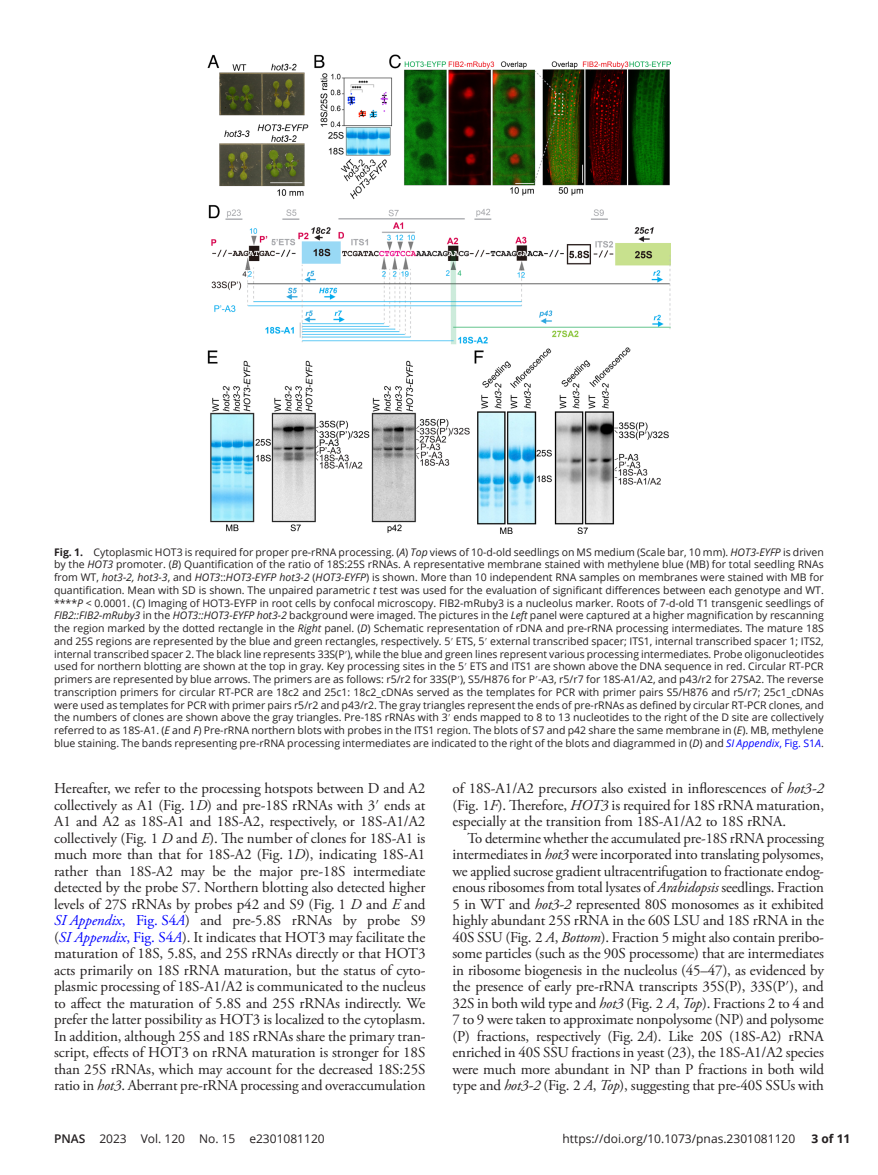
<style>
.page{position:relative;width:878px;height:1175px;background:#fff}
.page>*{position:absolute;margin:0;border:0;box-sizing:border-box;transform-origin:0 0}
.t1{font:15px/16.5px "Adobe Garamond Pro";letter-spacing:-.005em;color:#231f20;text-align:justify}
.t2{font:12px "Open Sans";color:#231f20}
.t3{font:700 12px "Open Sans";color:#231f20}
.t4{font:10.5px/12.8px "Open Sans";color:#231f20;text-align:justify}
.s1{font-weight:700}
.s2{font-style:italic}
.s3{font-family:"STIX"}
.s4{font-style:italic;color:#00f}
.s5{color:#00f}
.s6{font-weight:600}
</style>
<div class="page">
<img style="left:207px;top:54px;width:463px;height:479px">
<p class="t4" style="left:54px;top:545px;width:771px"><span class="s1">Fig. 1.</span> Cytoplasmic HOT3 is required for proper pre-rRNA processing. (<span class="s2">A</span>) <span class="s2">Top</span> views of 10-d-old seedlings on MS medium (Scale bar, 10 mm). <span class="s2">HOT3-EYFP</span> is driven by the <span class="s2">HOT3</span> promoter. (<span class="s2">B</span>) Quantification of the ratio of 18S:25S rRNAs. A representative membrane stained with methylene blue (MB) for total seedling RNAs from WT, <span class="s2">hot3-2, hot3-3</span>, and <span class="s2">HOT3</span>::<span class="s2">HOT3-EYFP hot3-2</span> (<span class="s2">HOT3-EYFP</span>) is shown. More than 10 independent RNA samples on membranes were stained with MB for quantification. Mean with SD is shown. The unpaired parametric <span class="s2">t</span> test was used for the evaluation of significant differences between each genotype and WT. ****<span class="s2">P</span> &lt; 0.0001. (<span class="s2">C</span>) Imaging of HOT3-EYFP in root cells by confocal microscopy. FIB2-mRuby3 is a nucleolus marker. Roots of 7-d-old T1 transgenic seedlings of <span class="s2">FIB2::FIB2-mRuby3</span> in the <span class="s2">HOT3::HOT3-EYFP hot3-2</span> background were imaged. The pictures in the <span class="s2">Left</span> panel were captured at a higher magnification by rescanning the region marked by the dotted rectangle in the <span class="s2">Right</span> panel. (<span class="s2">D</span>) Schematic representation of rDNA and pre-rRNA processing intermediates. The mature 18S and 25S regions are represented by the blue and green rectangles, respectively. 5<span class="s3">′</span> ETS, 5<span class="s3">′</span> external transcribed spacer; ITS1, internal transcribed spacer 1; ITS2, internal transcribed spacer 2. The black line represents 33S(P<span class="s3">′</span>), while the blue and green lines represent various processing intermediates. Probe oligonucleotides used for northern blotting are shown at the top in gray. Key processing sites in the 5<span class="s3">′</span> ETS and ITS1 are shown above the DNA sequence in red. Circular RT-PCR primers are represented by blue arrows. The primers are as follows: r5/r2 for 33S(P<span class="s3">′</span>), S5/H876 for P<span class="s3">′</span>-A3, r5/r7 for 18S-A1/A2, and p43/r2 for 27SA2. The reverse transcription primers for circular RT-PCR are 18c2 and 25c1: 18c2_cDNAs served as the templates for PCR with primer pairs S5/H876 and r5/r7; 25c1_cDNAs were used as templates for PCR with primer pairs r5/r2 and p43/r2. The gray triangles represent the ends of pre-rRNAs as defined by circular RT-PCR clones, and the numbers of clones are shown above the gray triangles. Pre-18S rRNAs with 3<span class="s3">′</span> ends mapped to 8 to 13 nucleotides to the right of the D site are collectively referred to as 18S-A1. (<span class="s2">E</span> and <span class="s2">F</span>) Pre-rRNA northern blots with probes in the ITS1 region. The blots of S7 and p42 share the same membrane in (<span class="s2">E</span>). MB, methylene blue staining. The bands representing pre-rRNA processing intermediates are indicated to the right of the blots and diagrammed in (<span class="s2">D</span>) and <span class="s4">SI Appendix</span><span class="s5">, Fig. S1</span><span class="s4">A</span>.</p>
<p class="t1" style="left:54px;top:780px;width:373px">Hereafter, we refer to the processing hotspots between D and A2 collectively as A1 (Fig. 1<span class="s2">D</span>) and pre-18S rRNAs with 3<span class="s3">′</span> ends at A1 and A2 as 18S-A1 and 18S-A2, respectively, or 18S-A1/A2 collectively (Fig. 1 <span class="s2">D</span> and <span class="s2">E</span>). The number of clones for 18S-A1 is much more than that for 18S-A2 (Fig. 1<span class="s2">D</span>), indicating 18S-A1 rather than 18S-A2 may be the major pre-18S intermediate detected by the probe S7. Northern blotting also detected higher levels of 27S rRNAs by probes p42 and S9 (Fig. 1 <span class="s2">D</span> and <span class="s2">E</span> and <span class="s4">SI Appendix</span><span class="s5">, Fig. S4</span><span class="s4">A</span>) and pre-5.8S rRNAs by probe S9 (<span class="s4">SI Appendix</span><span class="s5">, Fig. S4</span><span class="s4">A</span>). It indicates that HOT3 may facilitate the maturation of 18S, 5.8S, and 25S rRNAs directly or that HOT3 acts primarily on 18S rRNA maturation, but the status of cyto&shy;plasmic processing of 18S-A1/A2 is communicated to the nucleus to affect the maturation of 5.8S and 25S rRNAs indirectly. We prefer the latter possibility as HOT3 is localized to the cytoplasm.<br>In addition, although 25S and 18S rRNAs share the primary tran&shy;script, effects of HOT3 on rRNA maturation is stronger for 18S than 25S rRNAs, which may account for the decreased 18S:25S ratio in <span class="s2">hot3</span>. Aberrant pre-rRNA processing and overaccumulation</p>
<h1 class="t1" style="left:452px;top:780px;width:373px">of 18S-A1/A2 precursors also existed in inflorescences of <span class="s2">hot3-2 </span>(Fig. 1<span class="s2">F</span>). Therefore, <span class="s2">HOT3</span> is required for 18S rRNA maturation, especially at the transition from 18S-A1/A2 to 18S rRNA.</h1>
<p class="t1" style="left:452px;top:830px;width:373px;text-indent:15px">To determine whether the accumulated pre-18S rRNA processing intermediates in <span class="s2">hot3</span> were incorporated into translating polysomes, we applied sucrose gradient ultracentrifugation to fractionate endog&shy;enous ribosomes from total lysates of <span class="s2">Arabidopsis</span> seedlings. Fraction 5 in WT and <span class="s2">hot3-2</span> represented 80S monosomes as it exhibited highly abundant 25S rRNA in the 60S LSU and 18S rRNA in the 40S SSU (Fig. 2 <span class="s2">A</span>, <span class="s2">Bottom</span>). Fraction 5 might also contain preribo&shy;some particles (such as the 90S processome) that are intermediates in ribosome biogenesis in the nucleolus (45–47), as evidenced by the presence of early pre-rRNA transcripts 35S(P), 33S(P<span class="s3">′</span>), and 32S in both wild type and <span class="s2">hot3</span> (Fig. 2 <span class="s2">A</span>, <span class="s2">Top</span>). Fractions 2 to 4 and 7 to 9 were taken to approximate nonpolysome (NP) and polysome (P) fractions, respectively (Fig. 2<span class="s2">A</span>). Like 20S (18S-A2) rRNA enriched in 40S SSU fractions in yeast (23), the 18S-A1/A2 species were much more abundant in NP than P fractions in both wild type and <span class="s2">hot3-2</span> (Fig. 2 <span class="s2">A</span>, <span class="s2">Top</span>), suggesting that pre-40S SSUs with</p>
<p class="t2" style="left:54px;top:1130px;width:272px"><span class="s6">PNAS</span> 2023 Vol. 120 No. 15 e2301081120</p>
<p class="t2" style="left:562px;top:1130px;width:234px">https://doi.org/10.1073/pnas.2301081120</p>
<p class="t3" style="left:811px;top:1130px;width:40px">3 of 11</p>
</div>
